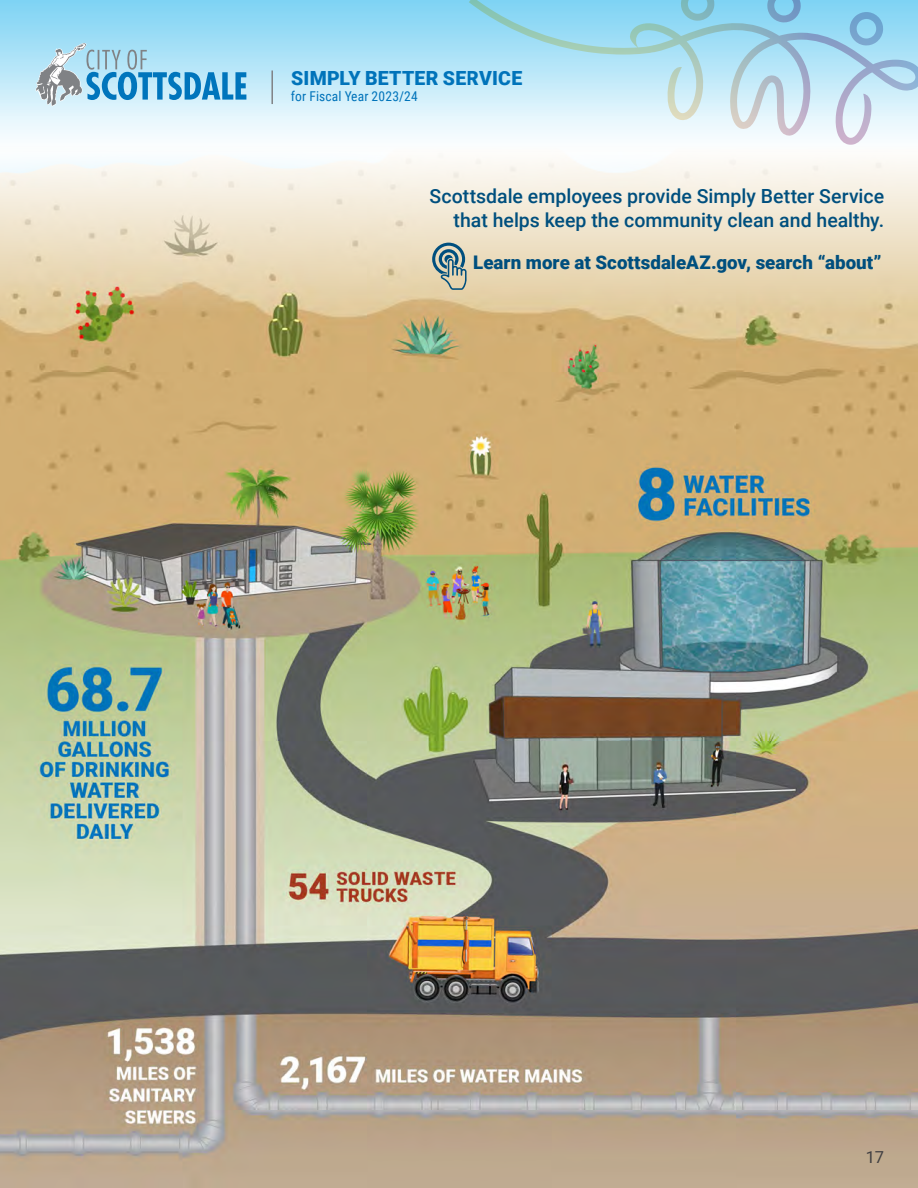
<style>
.page{position:relative;width:918px;height:1188px;background:#fff}
.page>*{position:absolute;margin:0;border:0;box-sizing:border-box;transform-origin:0 0}
.t1{font:500 19.5px/24px "Roboto";color:#004f7e;text-align:right}
.t2{font:900 19.5px "Roboto";letter-spacing:.01em;color:#0073ba}
.t3{font:900 18.75px "Roboto";color:#004f7e}
.t4{font:16.5px "Roboto";color:#414042}
.t5{font:13.5px "Roboto Condensed";letter-spacing:.01em;color:#0073ba}
</style>
<div class="page">
<img style="left:0;top:409px;width:918px;height:779px">
<svg style="left:0;top:178px;width:918px;height:231px;background:#dec9a0"></svg>
<svg style="left:432px;top:243px;width:35px;height:47px;background:#96a7a1"></svg>
<div style="left:0;top:0;width:918px;height:178px;background:linear-gradient(to bottom,#81d5f6,#fffffb)"></div>
<svg style="left:36px;top:43px;width:210px;height:63px;background:#96cae2"></svg>
<hr style="left:271px;top:70px;width:2px;height:34px;background:#808285">
<svg style="left:469px;top:0;width:449px;height:145px;background:#b9e1f1"></svg>
<p class="t2" style="left:291px;top:64px;width:233px">SIMPLY BETTER SERVICE</p>
<p class="t5" style="left:291px;top:87px;width:128px">for Fiscal Year 2023/24</p>
<p class="t1" style="left:430px;top:183px;width:456px">Scottsdale employees provide Simply Better Service that helps keep the community clean and healthy.</p>
<p class="t3" style="left:473px;top:250px;width:410px">Learn more at ScottsdaleAZ.gov, search “about”</p>
<p class="t4" style="left:866px;top:1146px;width:20px">17</p>
</div>
